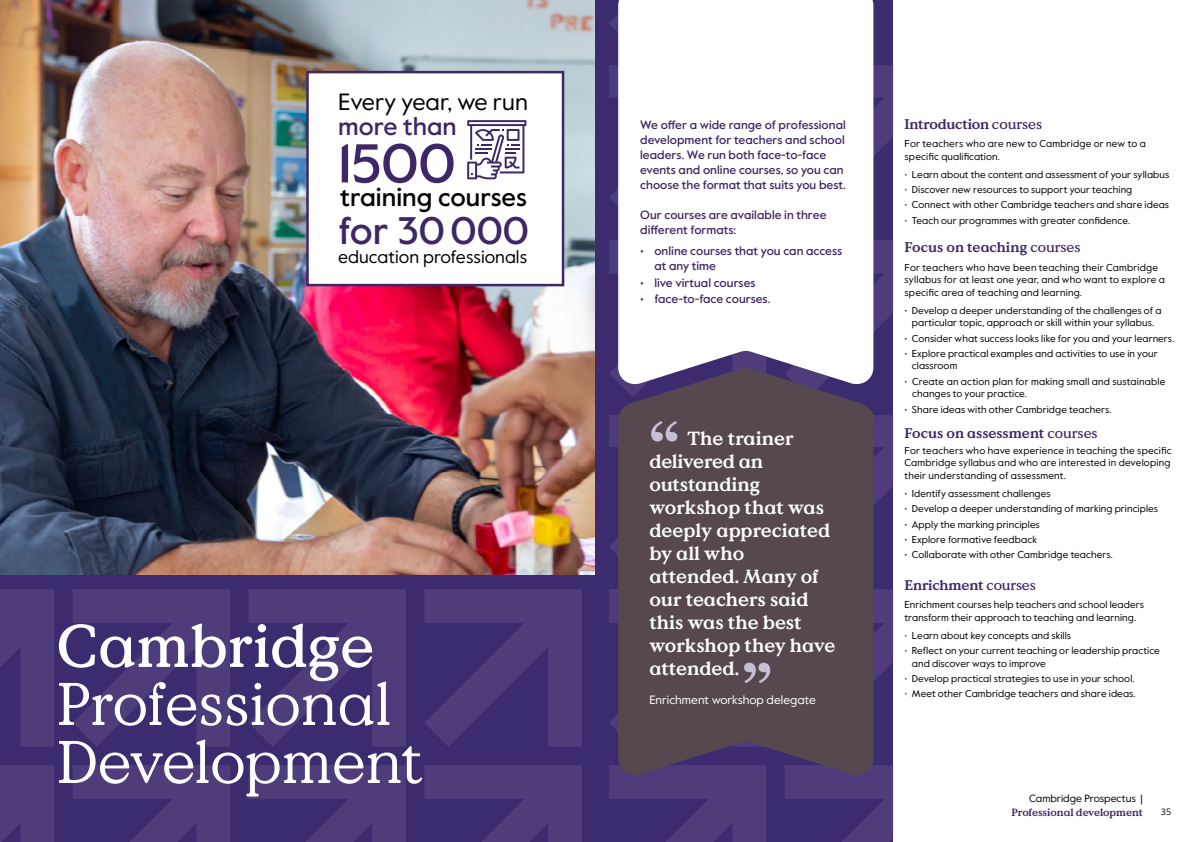
<style>
.page{position:relative;width:1191px;height:842px;background:#fff}
.page>*{position:absolute;margin:0;border:0;box-sizing:border-box;transform-origin:0 0}
.t1{font:60px/58px "Value Serif Pro";color:#fff}
.t2{font:500 60px "Value Serif Pro";color:#fff}
.t3{font:500 54.5px "Value Sans Pro";color:#3d2766}
.t4{font:500 38.3px "Value Sans Pro";color:#3d2766}
.t5{font:500 25.7px "Value Sans Pro";color:#000}
.t6{font:500 25px "Value Sans Pro";color:#3d2766}
.t7{font:23.5px "Value Sans Pro";color:#000}
.t8{font:700 19px/23px "Value Serif Pro";color:#fff}
.t9{font:17.8px "Value Sans Pro";color:#000}
.t10{font:700 14px "Value Serif Pro";letter-spacing:-.01em;color:#3d2766}
.t11{font:500 12px/15px "Value Sans Pro";color:#3d2766}
.t12{font:12px "Value Sans Pro";color:#fff}
.t13{font:700 10.5px "Value Serif Pro";color:#3d2766}
.t14{font:10.5px "Value Sans Pro";color:#000}
.t15{font:10px/12.5px "Value Sans Pro";letter-spacing:.01em;color:#000}
.t16{font:9px "Open Sans";color:#000}
.s1{font-weight:500}
.s2{color:#3d2766}
</style>
<div class="page">
<img style="left:0;top:0;width:595px;height:575px">
<div style="left:595px;top:415px;width:298px;height:427px;background:#3c2b6e"></div>
<svg style="left:876px;top:415px;width:17px;height:88px"></svg>
<svg style="left:876px;top:589px;width:17px;height:90px;background:#4c3a79"></svg>
<svg style="left:785px;top:765px;width:108px;height:77px"></svg>
<svg style="left:609px;top:765px;width:157px;height:77px"></svg>
<div style="left:595px;top:64px;width:298px;height:351px;background:#3c2b6e"></div>
<svg style="left:873px;top:64px;width:20px;height:157px"></svg>
<svg style="left:609px;top:65px;width:9px;height:141px"></svg>
<svg style="left:873px;top:240px;width:20px;height:128px"></svg>
<svg style="left:609px;top:240px;width:9px;height:142px"></svg>
<div style="left:595px;top:0;width:298px;height:64px;background:#3c2b6e"></div>
<svg style="left:873px;top:2px;width:1px;height:45px"></svg>
<svg style="left:609px;top:15px;width:9px;height:17px"></svg>
<div style="left:0;top:575px;width:595px;height:267px;background:#3c2b6e"></div>
<svg style="left:425px;top:589px;width:157px;height:158px"></svg>
<svg style="left:249px;top:589px;width:157px;height:158px"></svg>
<svg style="left:73px;top:589px;width:157px;height:158px"></svg>
<svg style="left:0;top:589px;width:54px;height:158px"></svg>
<svg style="left:425px;top:765px;width:157px;height:77px"></svg>
<svg style="left:249px;top:765px;width:157px;height:77px"></svg>
<svg style="left:73px;top:765px;width:157px;height:77px"></svg>
<div style="left:0;top:765px;width:54px;height:77px;background:#4f3d7b"></div>
<div style="left:618px;top:0;width:255px;height:368px;background:#fff"></div>
<svg style="left:618px;top:368px;width:258px;height:409px;background:#574857"></svg>
<div style="left:306px;top:71px;width:258px;height:215px;background:#fff;border:2px solid #3d2766"></div>
<svg style="left:467px;top:120px;width:59px;height:59px"></svg>
<svg style="left:609px;top:415px;width:157px;height:156px;background:#564751"></svg>
<svg style="left:609px;top:589px;width:161px;height:158px;background:#554751"></svg>
<h3 class="t7" style="left:338px;top:87px;width:191px">Every year, we run</h3>
<h3 class="t6" style="left:338px;top:111px;width:120px">more than</h3>
<h2 class="t3" style="left:338px;top:131px;width:119px">1500</h2>
<h3 class="t5" style="left:340px;top:182px;width:188px">training courses</h3>
<h3 class="t4" style="left:338px;top:207px;width:192px">for 30 000</h3>
<h3 class="t9" style="left:338px;top:246px;width:190px">education professionals</h3>
<h1 class="t2" style="left:57px;top:610px;width:319px">Cambridge</h1>
<h1 class="t1" style="left:57px;top:676px;width:368px">Professional<br>Development</h1>
<p class="t11" style="left:640px;top:118px;width:207px">We offer a wide range of professional development for teachers and school leaders. We run both face-to-face events and online courses, so you can choose the format that suits you best.</p>
<p class="t11" style="left:640px;top:208px;width:188px">Our courses are available in three different formats:</p>
<p class="t11" style="left:654px;top:244px;width:189px;text-indent:-14px">• online courses that you can access at any time</p>
<p class="t11" style="left:640px;top:275px;width:117px">• live virtual courses</p>
<p class="t11" style="left:640px;top:292px;width:132px">• face-to-face courses.</p>
<h3 class="t8" style="left:649px;top:428px;width:187px;text-indent:38px">The trainer delivered an outstanding workshop that was deeply appreciated by all who attended. Many of our teachers said this was the best workshop they have attended.</h3>
<p class="t12" style="left:649px;top:693px;width:168px">Enrichment workshop delegate</p>
<h3 class="t10" style="left:904px;top:115px;width:139px">Introduction <span class="s1">courses</span></h3>
<p class="t15" style="left:904px;top:137px;width:243px">For teachers who are new to Cambridge or new to a specific qualification.</p>
<p class="t15" style="left:904px;top:168px;width:266px"><span class="s2">•</span> Learn about the content and assessment of your syllabus</p>
<p class="t15" style="left:904px;top:183px;width:229px"><span class="s2">•</span> Discover new resources to support your teaching</p>
<p class="t15" style="left:904px;top:199px;width:266px"><span class="s2">•</span> Connect with other Cambridge teachers and share ideas</p>
<p class="t15" style="left:904px;top:214px;width:227px"><span class="s2">•</span> Teach our programmes with greater confidence.</p>
<h3 class="t10" style="left:904px;top:239px;width:177px">Focus on teaching <span class="s1">courses</span></h3>
<p class="t15" style="left:904px;top:261px;width:262px">For teachers who have been teaching their Cambridge syllabus for at least one year, and who want to explore a specific area of teaching and learning.</p>
<p class="t15" style="left:904px;top:304px;width:258px;text-align:center">• Develop a deeper understanding of the challenges of a particular topic, approach or skill within your syllabus.</p>
<p class="t15" style="left:904px;top:332px;width:271px">• Consider what success looks like for you and your learners.</p>
<p class="t15" style="left:912px;top:347px;width:247px;text-indent:-7px">• Explore practical examples and activities to use in your classroom</p>
<p class="t15" style="left:912px;top:375px;width:255px;text-indent:-8px">• Create an action plan for making small and sustainable changes to your practice.</p>
<p class="t15" style="left:904px;top:403px;width:208px">• Share ideas with other Cambridge teachers.</p>
<h3 class="t10" style="left:904px;top:425px;width:194px">Focus on assessment <span class="s1">courses</span></h3>
<p class="t15" style="left:904px;top:444px;width:268px;text-align:justify">For teachers who have experience in teaching the specific Cambridge syllabus and who are interested in developing their understanding of assessment.</p>
<p class="t15" style="left:904px;top:487px;width:148px">• Identify assessment challenges</p>
<p class="t15" style="left:904px;top:503px;width:255px">• Develop a deeper understanding of marking principles</p>
<p class="t15" style="left:904px;top:518px;width:137px">• Apply the marking principles</p>
<p class="t15" style="left:904px;top:533px;width:134px">• Explore formative feedback</p>
<p class="t15" style="left:904px;top:549px;width:210px">• Collaborate with other Cambridge teachers.</p>
<h3 class="t10" style="left:904px;top:577px;width:133px">Enrichment <span class="s1">courses</span></h3>
<p class="t15" style="left:904px;top:599px;width:241px">Enrichment courses help teachers and school leaders transform their approach to teaching and learning.</p>
<p class="t15" style="left:904px;top:629px;width:168px"><span class="s2">•</span> Learn about key concepts and skills</p>
<p class="t15" style="left:912px;top:645px;width:249px;text-indent:-7px"><span class="s2">•</span> Reflect on your current teaching or leadership practice and discover ways to improve</p>
<p class="t15" style="left:904px;top:672px;width:231px"><span class="s2">•</span> Develop practical strategies to use in your school.</p>
<p class="t15" style="left:904px;top:688px;width:232px"><span class="s2">•</span> Meet other Cambridge teachers and share ideas.</p>
<p class="t14" style="left:1029px;top:792px;width:115px">Cambridge Prospectus |</p>
<p class="t13" style="left:1011px;top:806px;width:133px">Professional development</p>
<p class="t16" style="left:1160px;top:805px;width:12px">35</p>
</div>
